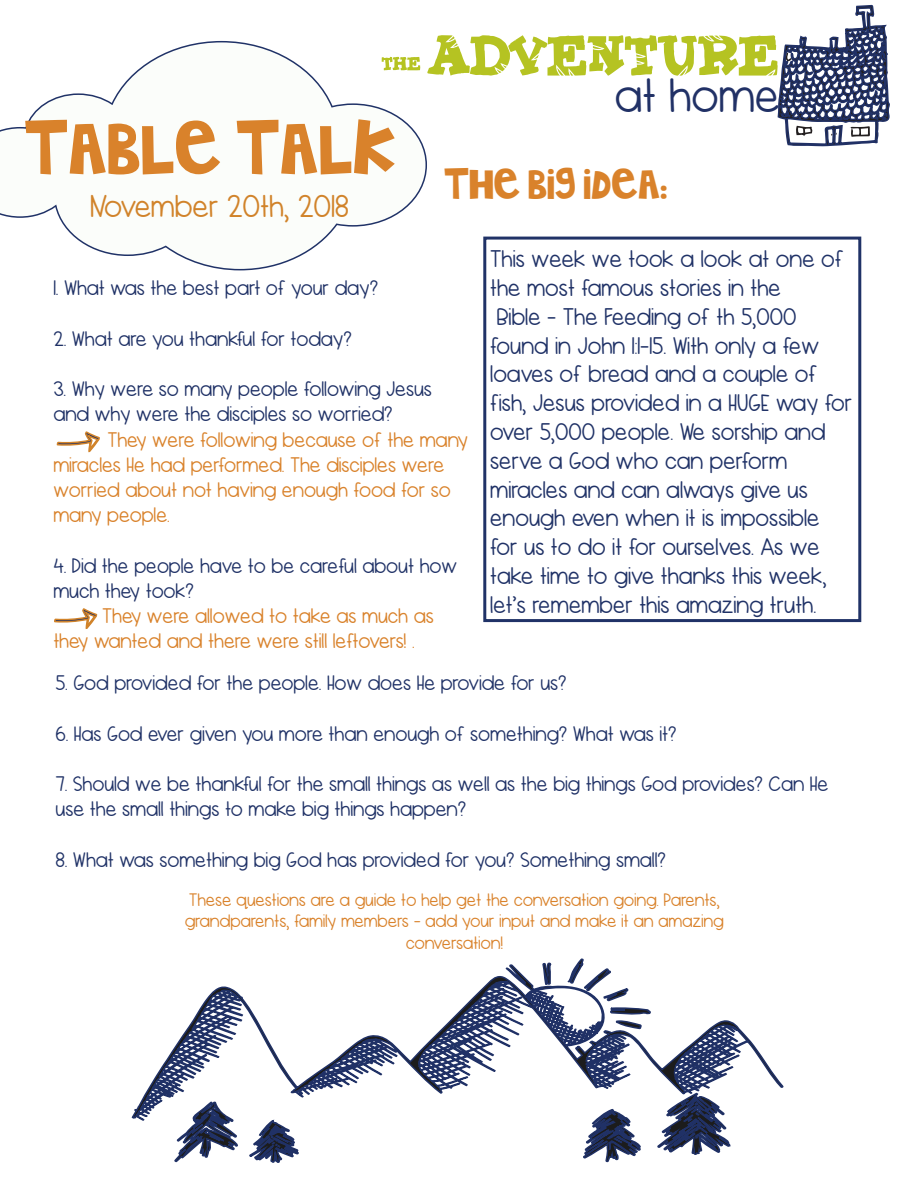
<style>
.page{position:relative;width:918px;height:1188px;background:#fff}
.page>*{position:absolute;margin:0;border:0;box-sizing:border-box;transform-origin:0 0}
.t1{font:55.5px "MTF Jumpin'Jack";color:#d9822b}
.t2{font:48px "Pond Free Me";color:#213166}
.t3{font:31.5px "Pond Free Me";color:#d1832a}
.t4{font:31.5px "MTF Jumpin'Jack";color:#d9822b}
.t5{font:24px/28.8px "Pond Free Me";color:#203267}
.t6{font:21px/25.2px "Pond Free Me";color:#203267}
.t7{font:21px/25.2px "Pond Free Me";color:#d9822b}
.t8{font:21px/25.2px "Pond Free Me";color:#1f3166}
.t9{font:18px/21.6px "Pond Free Me";color:#d9822b;text-align:center}
</style>
<div class="page">
<svg style="left:54px;top:608px;width:44px;height:21px"></svg>
<svg style="left:0;top:40px;width:427px;height:231px"></svg>
<svg style="left:174px;top:1122px;width:125px;height:41px"></svg>
<svg style="left:583px;top:1122px;width:148px;height:41px"></svg>
<svg style="left:131px;top:976px;width:653px;height:146px"></svg>
<svg style="left:505px;top:962px;width:47px;height:66px"></svg>
<svg style="left:567px;top:958px;width:71px;height:43px"></svg>
<svg style="left:609px;top:1007px;width:67px;height:23px"></svg>
<div style="left:483px;top:237px;width:378px;height:385px;border:3px solid #203267"></div>
<svg style="left:382px;top:57px;width:38px;height:13px"></svg>
<svg style="left:427px;top:4px;width:463px;height:238px"></svg>
<svg style="left:56px;top:431px;width:44px;height:22px"></svg>
<p class="t1" style="left:24px;top:115px;width:374px">TABLE TALK</p>
<p class="t3" style="left:91px;top:194px;width:260px">November 20th, 2018</p>
<p class="t2" style="left:616px;top:76px;width:166px">at home</p>
<p class="t4" style="left:444px;top:165px;width:225px">THE BIG IDEA:</p>
<p class="t8" style="left:54px;top:277px;width:326px">1. What was the best part of your day?</p>
<p class="t8" style="left:54px;top:327px;width:300px">2. What are you thankful for today?</p>
<p class="t8" style="left:54px;top:378px;width:380px">3. Why were so many people following Jesus and why were the disciples so worried?</p>
<p class="t7" style="left:54px;top:428px;width:416px;text-indent:54px">They were following because of the many miracles He had performed. The disciples were worried about not having enough food for so many people.</p>
<p class="t6" style="left:54px;top:554px;width:405px">4. Did the people have to be careful about how much they took?</p>
<p class="t7" style="left:54px;top:605px;width:382px;text-indent:49px">They were allowed to take as much as they wanted and there were still leftovers! .</p>
<p class="t5" style="left:491px;top:246px;width:355px">This week we took a look at one of the most famous stories in the</p>
<p class="t5" style="left:491px;top:304px;width:363px">Bible - The Feeding of th 5,000 found in John 1:1-15. With only a few loaves of bread and a couple of fish, Jesus provided in a HUGE way for over 5,000 people. We sorship and serve a God who can perform</p>
<p class="t5" style="left:491px;top:477px;width:338px">miracles and can always give us enough even when it is impossible for us to do it for ourselves. As we take time to give thanks this week, let’s remember this amazing truth.</p>
<p class="t6" style="left:56px;top:672px;width:513px">5. God provided for the people. How does He provide for us?</p>
<p class="t6" style="left:56px;top:722px;width:622px">6. Has God ever given you more than enough of something? What was it?</p>
<p class="t6" style="left:56px;top:773px;width:774px">7. Should we be thankful for the small things as well as the big things God provides? Can He use the small things to make big things happen?</p>
<p class="t6" style="left:56px;top:848px;width:612px">8. What was something big God has provided for you? Something small?</p>
<p class="t9" style="left:186px;top:890px;width:540px">These questions are a guide to help get the conversation going. Parents, grandparents, family members - add your input and make it an amazing conversation!</p>
</div>
